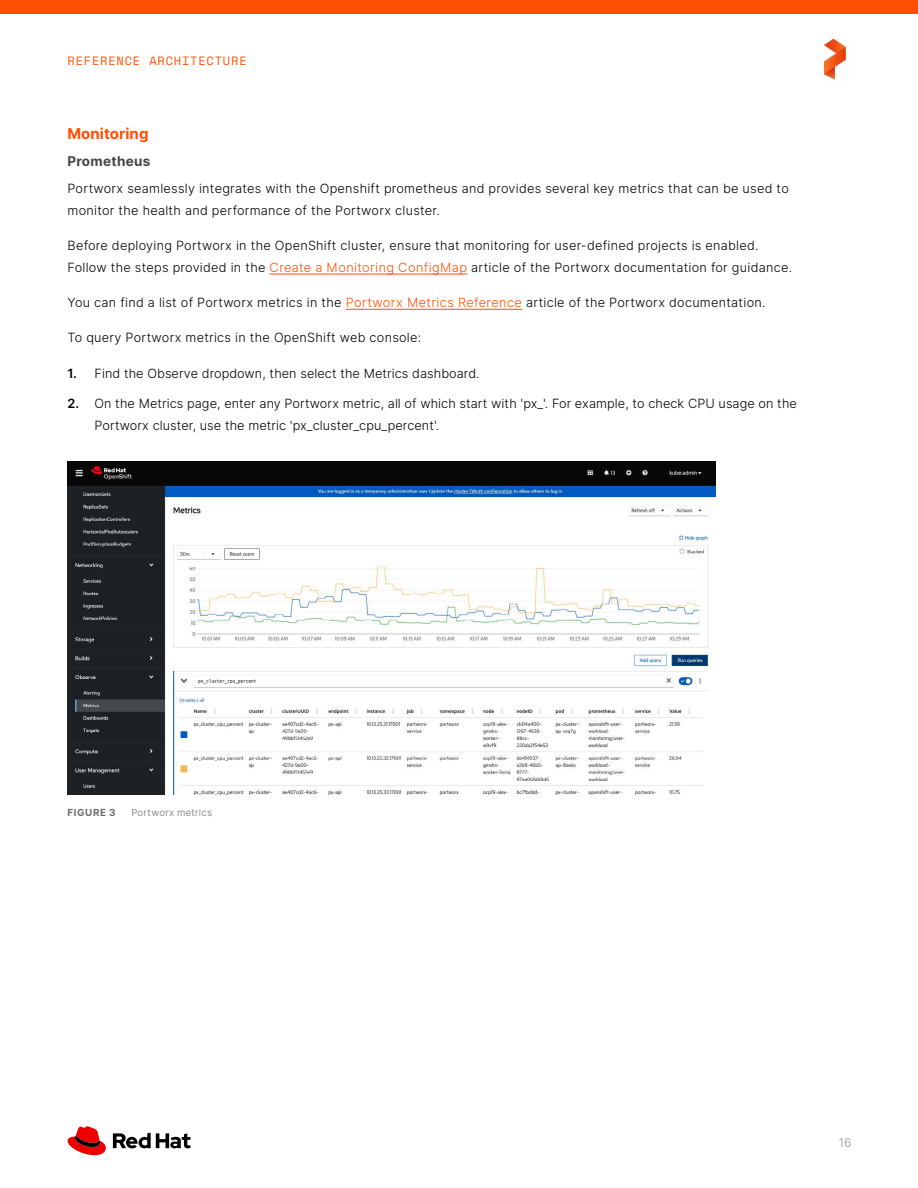
<style>
.page{position:relative;width:918px;height:1188px;background:#fff}
.page>*{position:absolute;margin:0;border:0;box-sizing:border-box;transform-origin:0 0}
.p_header-2{font:700 15px "Inter";letter-spacing:.005em;color:#fe5000}
.p_header-3{font:700 13.5px "Inter";letter-spacing:.02em;color:#474747}
.p_body{font:300 12.75px/21.8px "Inter";letter-spacing:.02em;color:#000}
.t1{font:12px "Space Mono";letter-spacing:.07em;color:#fe5000}
.t2{font:300 12px "Inter";color:#919191}
.t3{font:300 9.75px "Inter";letter-spacing:.025em;color:#6c6c6c}
.t4{font:700 9.75px "Inter";letter-spacing:.07em;color:#6c6c6c}
.s1{color:#fe5000}
.s2{font-weight:600}
</style>
<div class="page">
<div style="left:0;top:0;width:918px;height:14px;background:#fe5000"></div>
<img style="left:824px;top:38px;width:22px;height:42px">
<svg style="left:68px;top:1126px;width:38px;height:29px"></svg>
<svg style="left:113px;top:1133px;width:77px;height:15px"></svg>
<hr style="left:270px;top:274px;width:197px;height:1px;background:#fe5000">
<hr style="left:346px;top:309px;width:176px;height:1px;background:#fe5000">
<img style="left:68px;top:461px;width:648px;height:334px">
<p class="t1" style="left:68px;top:52px;width:181px">REFERENCE ARCHITECTURE</p>
<p class="p_header-2" style="left:68px;top:122px;width:83px">Monitoring</p>
<p class="p_header-3" style="left:68px;top:151px;width:84px">Prometheus</p>
<p class="p_body" style="left:68px;top:177px;width:723px">Portworx seamlessly integrates with the Openshift prometheus and provides several key metrics that can be used to monitor the health and performance of the Portworx cluster.</p>
<p class="p_body" style="left:68px;top:234px;width:726px">Before deploying Portworx in the OpenShift cluster, ensure that monitoring for user-defined projects is enabled.<br>Follow the steps provided in the <span class="s1">Create a Monitoring ConfigMap</span> article of the Portworx documentation for guidance.</p>
<p class="p_body" style="left:68px;top:291px;width:700px">You can find a list of Portworx metrics in the <span class="s1">Portworx Metrics Reference</span> article of the Portworx documentation.</p>
<p class="p_body" style="left:68px;top:327px;width:355px">To query Portworx metrics in the OpenShift web console:</p>
<p class="p_body" style="left:68px;top:363px;width:414px"><span class="s2">1.</span> Find the Observe dropdown, then select the Metrics dashboard.</p>
<p class="p_body" style="left:94px;top:391px;width:704px;line-height:22.5px;text-indent:-27px"><span class="s2">2.</span> On the Metrics page, enter any Portworx metric, all of which start with 'px_'. For example, to check CPU usage on the<br>Portworx cluster, use the metric 'px_cluster_cpu_percent'.</p>
<p class="t4" style="left:68px;top:806px;width:50px">FIGURE 3</p>
<p class="t3" style="left:131px;top:806px;width:82px">Portworx metrics</p>
<p class="t2" style="left:839px;top:1135px;width:14px">16</p>
</div>
